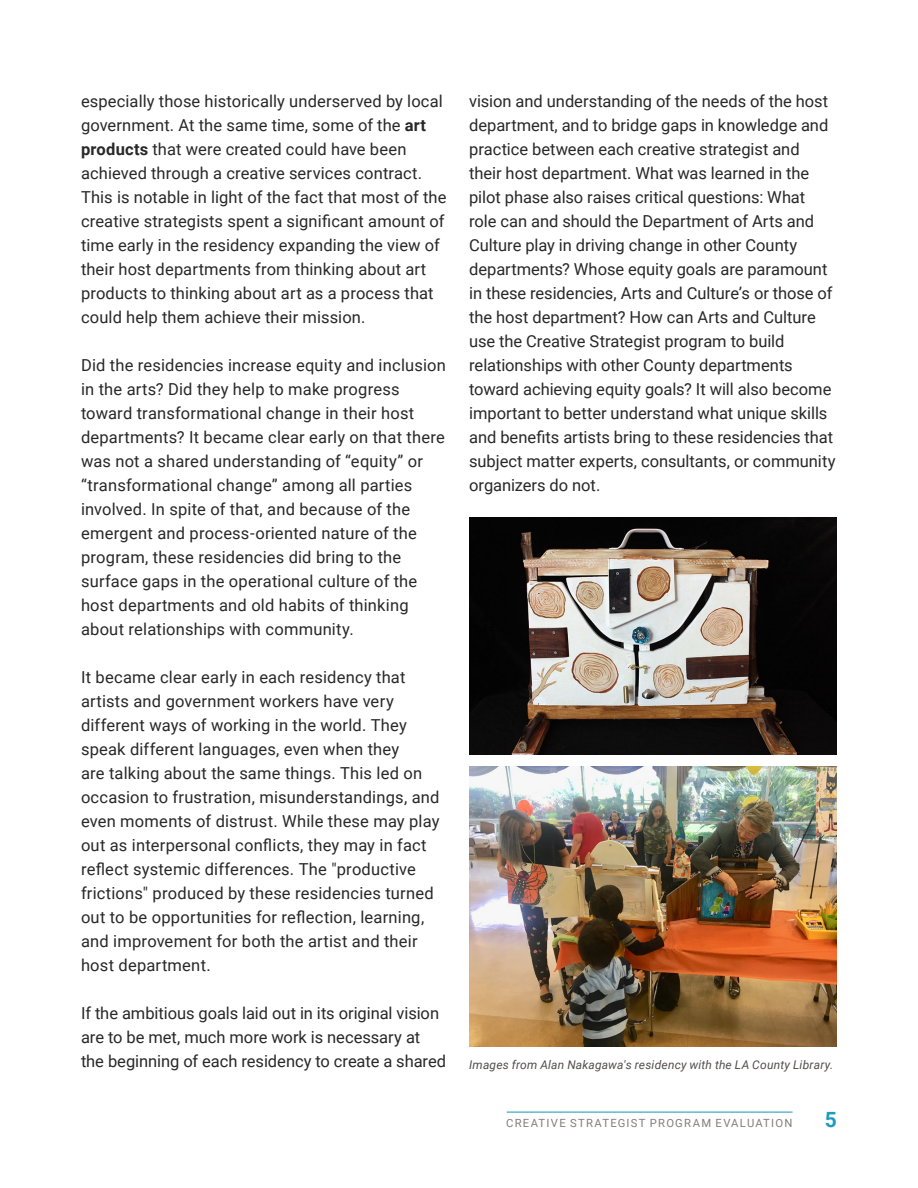
<style>
.page{position:relative;width:918px;height:1188px;background:#fff}
.page>*{position:absolute;margin:0;border:0;box-sizing:border-box;transform-origin:0 0}
.t1{font:700 21px "Roboto";color:#209bbd}
.Body_Text{font:16.5px/24px "Roboto";letter-spacing:.005em;color:#292829}
.t2{font:italic 12px "Roboto";letter-spacing:.015em;color:#524e4c}
.t3{font:11.25px "Roboto";letter-spacing:.11em;color:#837d7b}
.s1{font-weight:700}
</style>
<div class="page">
<hr style="left:507px;top:1112px;width:286px;height:1px;background:#1496ba">
<img style="left:469px;top:767px;width:368px;height:280px">
<img style="left:469px;top:517px;width:368px;height:237px">
<p class="Body_Text" style="left:81px;top:88px;width:367px">especially those historically underserved by local government. At the same time, some of the <span class="s1">art products</span> that were created could have been achieved through a creative services contract.<br>This is notable in light of the fact that most of the creative strategists spent a significant amount of time early in the residency expanding the view of their host departments from thinking about art products to thinking about art as a process that could help them achieve their mission.</p>
<p class="Body_Text" style="left:81px;top:352px;width:367px">Did the residencies increase equity and inclusion in the arts? Did they help to make progress toward transformational change in their host departments? It became clear early on that there was not a shared understanding of “equity” or “transformational change” among all parties involved. In spite of that, and because of the emergent and process-oriented nature of the program, these residencies did bring to the surface gaps in the operational culture of the host departments and old habits of thinking about relationships with community.</p>
<p class="Body_Text" style="left:81px;top:664px;width:360px">It became clear early in each residency that artists and government workers have very different ways of working in the world. They speak different languages, even when they<br>are talking about the same things. This led on occasion to frustration, misunderstandings, and even moments of distrust. While these may play out as interpersonal conflicts, they may in fact reflect systemic differences. The "productive frictions" produced by these residencies turned out to be opportunities for reflection, learning, and improvement for both the artist and their host department.</p>
<p class="Body_Text" style="left:81px;top:1000px;width:367px">If the ambitious goals laid out in its original vision are to be met, much more work is necessary at the beginning of each residency to create a shared</p>
<p class="Body_Text" style="left:469px;top:88px;width:368px">vision and understanding of the needs of the host department, and to bridge gaps in knowledge and practice between each creative strategist and their host department. What was learned in the pilot phase also raises critical questions: What role can and should the Department of Arts and Culture play in driving change in other County departments? Whose equity goals are paramount in these residencies, Arts and Culture’s or those of the host department? How can Arts and Culture use the Creative Strategist program to build relationships with other County departments toward achieving equity goals? It will also become important to better understand what unique skills and benefits artists bring to these residencies that subject matter experts, consultants, or community organizers do not.</p>
<p class="t2" style="left:469px;top:1057px;width:366px">Images from Alan Nakagawa's residency with the LA County Library.</p>
<p class="t3" style="left:506px;top:1115px;width:288px">CREATIVE STRATEGIST PROGRAM EVALUATION</p>
<p class="t1" style="left:825px;top:1105px;width:14px">5</p>
</div>
